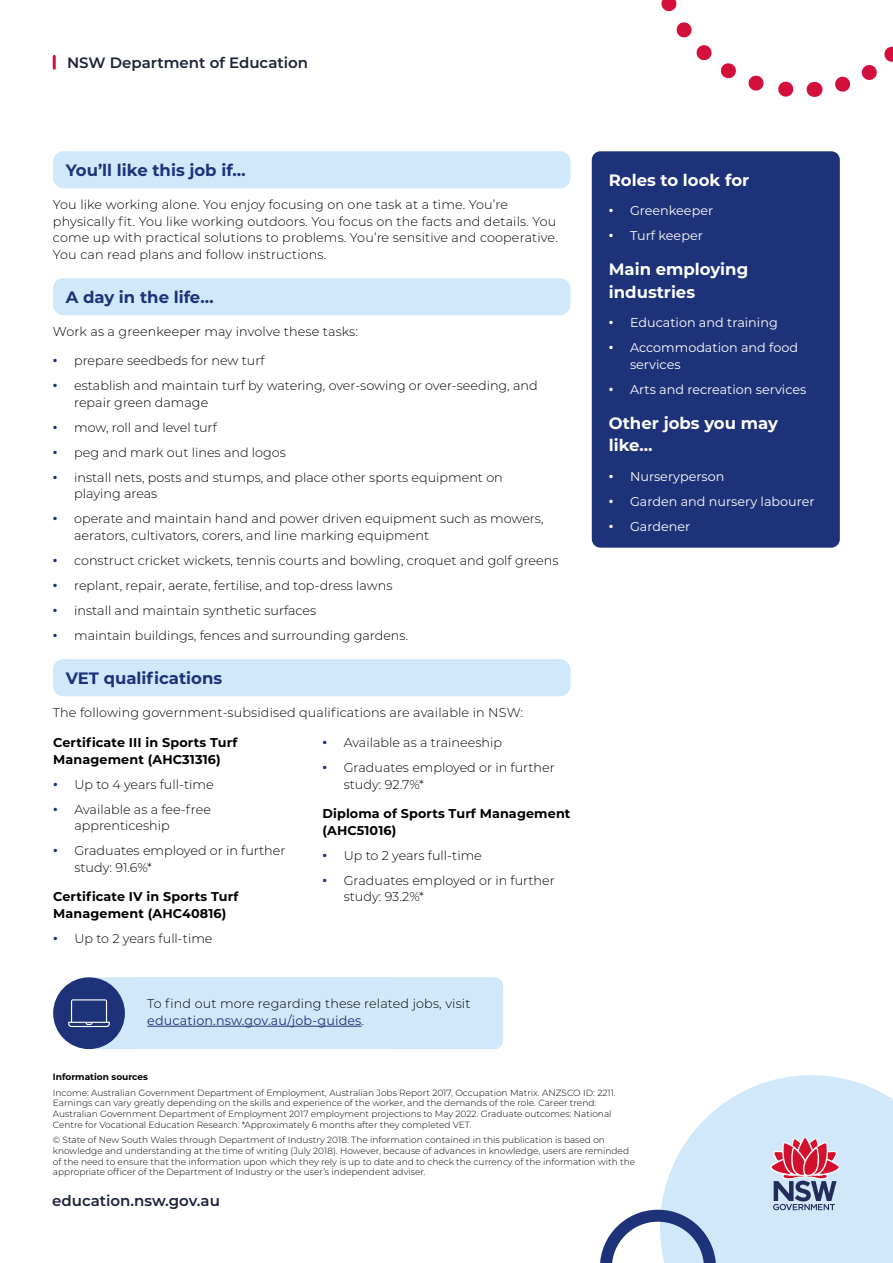
<style>
.page{position:relative;width:893px;height:1263px;background:#fff}
.page>*{position:absolute;margin:0;border:0;box-sizing:border-box;transform-origin:0 0}
.Body_Heading{font:700 16.5px/22.5px "Montserrat";color:#fff}
.Body_Heading_Boxed{font:700 16.5px "Montserrat";color:#1d3278}
.t1{font:600 15px "Montserrat";color:#1b223a}
.Body_2{font:300 12.75px/16.5px "Montserrat";color:#000}
.t2{font:12.75px/16.5px "Montserrat";color:#fff}
.Body_2-2{font:700 12.75px/16.5px "Montserrat";letter-spacing:.01em;color:#000}
.t3{font:900 12.75px "Montserrat";color:#1d3278}
.t4{font:900 12.75px "Montserrat";color:#fff}
.Reference{font:300 9px/10.8px "Montserrat";color:#000}
.Reference-2{font:700 9px "Montserrat";color:#000}
.s1{font-weight:400;color:#1d3278}
</style>
<div class="page">
<svg style="left:600px;top:1075px;width:293px;height:188px"></svg>
<div style="left:88px;top:977px;width:312px;height:72px;background:#d0e8f9;border-radius:9px"></div>
<div style="left:130px;top:977px;width:373px;height:72px;background:#d0e8f9;border-radius:9px"></div>
<hr style="left:147px;top:1026px;width:215px;height:1px;background:#1d3278">
<div style="left:53px;top:977px;width:72px;height:72px;background:#1d3278;border-radius:50%"></div>
<svg style="left:68px;top:999px;width:42px;height:28px"></svg>
<div style="left:53px;top:151px;width:517px;height:37px;background:#d0e8f9;border-radius:11px"></div>
<div style="left:53px;top:278px;width:517px;height:37px;background:#d0e8f9;border-radius:11px"></div>
<div style="left:53px;top:659px;width:517px;height:37px;background:#d0e8f9;border-radius:11px"></div>
<div style="left:592px;top:151px;width:248px;height:397px;background:#1d3278;border-radius:9px"></div>
<svg style="left:661px;top:0;width:232px;height:97px"></svg>
<svg style="left:53px;top:56px;width:3px;height:12px"></svg>
<p class="t1" style="left:67px;top:52px;width:243px">NSW Department of Education</p>
<h2 class="Body_Heading_Boxed" style="left:66px;top:158px;width:182px">You’ll like this job if…</h2>
<p class="Body_2" style="left:53px;top:196px;width:506px">You like working alone. You enjoy focusing on one task at a time. You’re physically fit. You like working outdoors. You focus on the facts and details. You come up with practical solutions to problems. You’re sensitive and cooperative.<br>You can read plans and follow instructions.</p>
<h2 class="Body_Heading_Boxed" style="left:66px;top:285px;width:149px">A day in the life…</h2>
<p class="Body_2" style="left:53px;top:323px;width:307px">Work as a greenkeeper may involve these tasks:</p>
<p class="t3" style="left:53px;top:351px;width:6px">∙</p>
<p class="Body_2" style="left:74px;top:352px;width:192px">prepare seedbeds for new turf</p>
<p class="t3" style="left:53px;top:376px;width:6px">∙</p>
<p class="Body_2" style="left:74px;top:377px;width:465px">establish and maintain turf by watering, over-sowing or over-seeding, and repair green damage</p>
<p class="t3" style="left:53px;top:418px;width:6px">∙</p>
<p class="Body_2" style="left:74px;top:419px;width:144px">mow, roll and level turf</p>
<p class="t3" style="left:53px;top:443px;width:6px">∙</p>
<p class="Body_2" style="left:74px;top:444px;width:213px">peg and mark out lines and logos</p>
<p class="t3" style="left:53px;top:468px;width:6px">∙</p>
<p class="Body_2" style="left:74px;top:469px;width:430px">install nets, posts and stumps, and place other sports equipment on playing areas</p>
<p class="t3" style="left:53px;top:509px;width:6px">∙</p>
<p class="Body_2" style="left:74px;top:510px;width:471px">operate and maintain hand and power driven equipment such as mowers, aerators, cultivators, corers, and line marking equipment</p>
<p class="t3" style="left:53px;top:551px;width:6px">∙</p>
<p class="Body_2" style="left:74px;top:552px;width:486px">construct cricket wickets, tennis courts and bowling, croquet and golf greens</p>
<p class="t3" style="left:53px;top:576px;width:6px">∙</p>
<p class="Body_2" style="left:74px;top:577px;width:320px">replant, repair, aerate, fertilise, and top-dress lawns</p>
<p class="t3" style="left:53px;top:601px;width:6px">∙</p>
<p class="Body_2" style="left:74px;top:602px;width:244px">install and maintain synthetic surfaces</p>
<p class="t3" style="left:53px;top:626px;width:6px">∙</p>
<p class="Body_2" style="left:74px;top:627px;width:335px">maintain buildings, fences and surrounding gardens.</p>
<h2 class="Body_Heading_Boxed" style="left:66px;top:666px;width:158px">VET qualifications</h2>
<p class="Body_2" style="left:53px;top:704px;width:472px">The following government-subsidised qualifications are available in NSW:</p>
<p class="Body_2-2" style="left:53px;top:734px;width:186px">Certificate III in Sports Turf<br>Management (AHC31316)</p>
<p class="t3" style="left:53px;top:775px;width:6px">∙</p>
<p class="Body_2" style="left:74px;top:776px;width:141px">Up to 4 years full-time</p>
<p class="t3" style="left:53px;top:800px;width:6px">∙</p>
<p class="Body_2" style="left:74px;top:801px;width:138px">Available as a fee-free apprenticeship</p>
<p class="t3" style="left:53px;top:841px;width:6px">∙</p>
<p class="Body_2" style="left:74px;top:842px;width:213px">Graduates employed or in further study: 91.6%*</p>
<p class="Body_2-2" style="left:53px;top:888px;width:187px">Certificate IV in Sports Turf<br>Management (AHC40816)</p>
<p class="t3" style="left:53px;top:928px;width:6px">∙</p>
<p class="Body_2" style="left:74px;top:929px;width:140px">Up to 2 years full-time</p>
<p class="t3" style="left:322px;top:733px;width:6px">∙</p>
<p class="Body_2" style="left:344px;top:734px;width:160px">Available as a traineeship</p>
<p class="t3" style="left:322px;top:758px;width:6px">∙</p>
<p class="Body_2" style="left:344px;top:759px;width:213px">Graduates employed or in further study: 92.7%*</p>
<p class="Body_2-2" style="left:322px;top:805px;width:250px">Diploma of Sports Turf Management (AHC51016)</p>
<p class="t3" style="left:322px;top:845px;width:6px">∙</p>
<p class="Body_2" style="left:344px;top:846px;width:140px">Up to 2 years full-time</p>
<p class="t3" style="left:322px;top:870px;width:6px">∙</p>
<p class="Body_2" style="left:344px;top:871px;width:213px">Graduates employed or in further study: 93.2%*</p>
<p class="Body_2" style="left:147px;top:995px;width:325px">To find out more regarding these related jobs, visit <span class="s1">education.nsw.gov.au/job-guides</span>.</p>
<h2 class="Body_Heading" style="left:609px;top:168px;width:142px">Roles to look for</h2>
<p class="t4" style="left:609px;top:201px;width:6px">∙</p>
<p class="t2" style="left:630px;top:202px;width:85px">Greenkeeper</p>
<p class="t4" style="left:609px;top:226px;width:6px">∙</p>
<p class="t2" style="left:630px;top:227px;width:74px">Turf keeper</p>
<h2 class="Body_Heading" style="left:609px;top:257px;width:141px">Main employing industries</h2>
<p class="t4" style="left:609px;top:313px;width:6px">∙</p>
<p class="t2" style="left:630px;top:314px;width:149px">Education and training</p>
<p class="t4" style="left:609px;top:338px;width:6px">∙</p>
<p class="t2" style="left:630px;top:339px;width:170px">Accommodation and food services</p>
<p class="t4" style="left:609px;top:379px;width:6px">∙</p>
<p class="t2" style="left:630px;top:380px;width:178px">Arts and recreation services</p>
<h2 class="Body_Heading" style="left:609px;top:411px;width:171px">Other jobs you may like…</h2>
<p class="t4" style="left:609px;top:466px;width:6px">∙</p>
<p class="t2" style="left:630px;top:467px;width:96px">Nurseryperson</p>
<p class="t4" style="left:609px;top:491px;width:6px">∙</p>
<p class="t2" style="left:630px;top:492px;width:186px">Garden and nursery labourer</p>
<p class="t4" style="left:609px;top:516px;width:6px">∙</p>
<p class="t2" style="left:630px;top:517px;width:62px">Gardener</p>
<p class="Reference-2" style="left:53px;top:1071px;width:96px">Information sources</p>
<p class="Reference" style="left:53px;top:1086px;width:564px">Income: Australian Government Department of Employment, Australian Jobs Report 2017, Occupation Matrix. ANZSCO ID: 2211.<br>Earnings can vary greatly depending on the skills and experience of the worker, and the demands of the role. Career trend:<br>Australian Government Department of Employment 2017 employment projections to May 2022. Graduate outcomes: National Centre for Vocational Education Research. *Approximately 6 months after they completed VET.</p>
<p class="Reference" style="left:53px;top:1134px;width:584px">© State of New South Wales through Department of Industry 2018. The information contained in this publication is based on knowledge and understanding at the time of writing (July 2018). However, because of advances in knowledge, users are reminded of the need to ensure that the information upon which they rely is up to date and to check the currency of the information with the appropriate officer of the Department of Industry or the user’s independent adviser.</p>
<p class="t1" style="left:52px;top:1190px;width:169px">education.nsw.gov.au</p>
</div>
